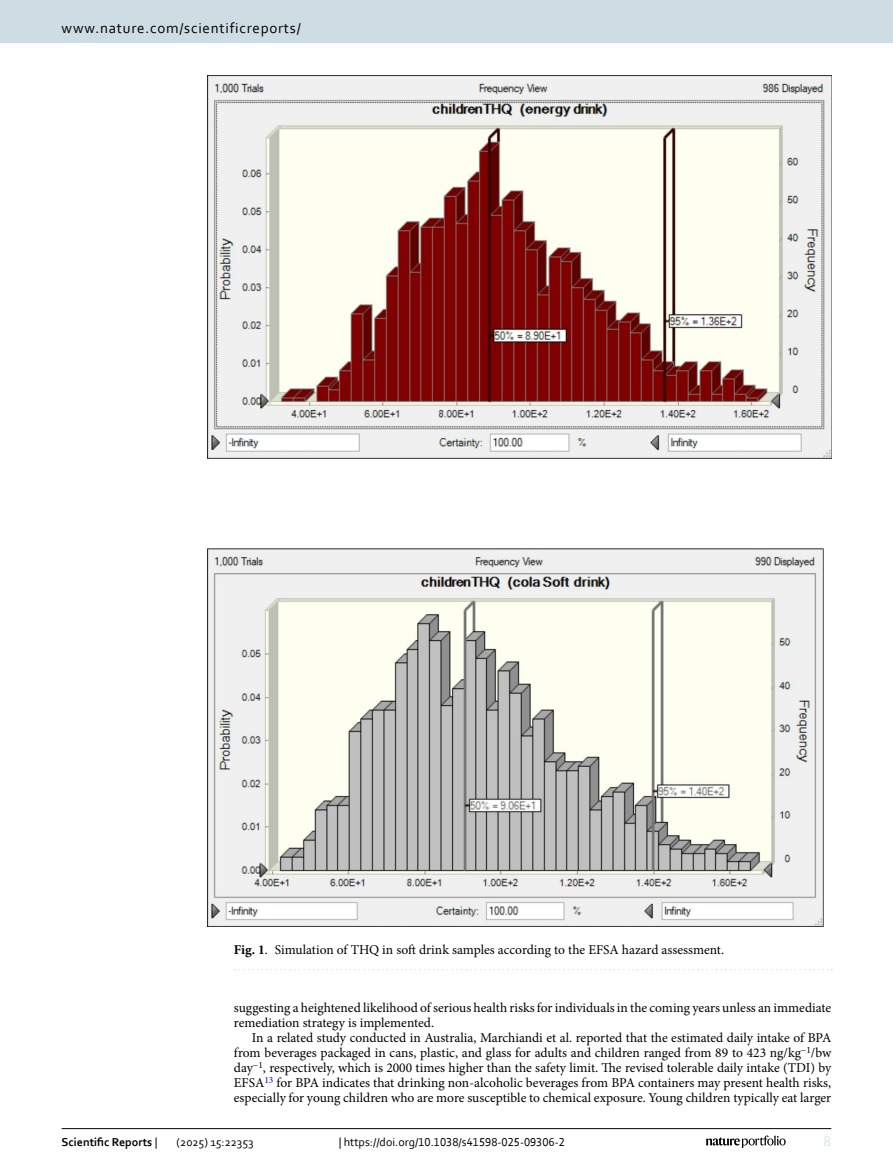
<style>
.page{position:relative;width:893px;height:1174px;background:#fff}
.page>*{position:absolute;margin:0;border:0;box-sizing:border-box;transform-origin:0 0}
.t1{font:15px "Corbel";letter-spacing:.05em;color:#000}
.t2{font:15px "Corbel";color:#d9e4eb}
.Body_Text_Indent{font:13.5px/15px "Minion Pro";color:#000;text-align:justify}
.Body_Text{font:13.5px/15px "Minion Pro";color:#000}
.Figure_Caption{font:13.5px "Minion Pro";color:#000}
.t3{font:12px "Corbel";color:#000}
.t4{font:700 12px "Corbel";color:#000}
.s1{font-weight:700}
.s2{font-weight:400}
</style>
<div class="page">
<img style="left:207px;top:76px;width:624px;height:850px">
<svg style="left:235px;top:969px;width:597px;height:1px"></svg>
<hr style="left:62px;top:1128px;width:769px;height:1px;background:#000">
<svg style="left:706px;top:1135px;width:80px;height:12px"></svg>
<div style="left:0;top:0;width:893px;height:43px;background:#cedde4"></div>
<p class="t1" style="left:62px;top:18px;width:241px">www.nature.com/scientificreports/</p>
<p class="Figure_Caption" style="left:234px;top:941px;width:492px"><span class="s1">Fig. 1</span>. Simulation of THQ in soft drink samples according to the EFSA hazard assessment.</p>
<p class="Body_Text" style="left:234px;top:1000px;width:599px">suggesting a heightened likelihood of serious health risks for individuals in the coming years unless an immediate remediation strategy is implemented.</p>
<p class="Body_Text_Indent" style="left:234px;top:1030px;width:599px;text-indent:18px">In a related study conducted in Australia, Marchiandi et al. reported that the estimated daily intake of BPA from beverages packaged in cans, plastic, and glass for adults and children ranged from 89 to 423 ng/kg<sup>−1</sup>/bw day<sup>−1</sup>, respectively, which is 2000 times higher than the safety limit. The revised tolerable daily intake (TDI) by EFSA<sup>13</sup> for BPA indicates that drinking non-alcoholic beverages from BPA containers may present health risks, especially for young children who are more susceptible to chemical exposure. Young children typically eat larger</p>
<p class="t4" style="left:62px;top:1134px;width:97px">Scientific Reports <span class="s2">|</span></p>
<p class="t3" style="left:177px;top:1134px;width:78px">(2025) 15:22353</p>
<p class="t3" style="left:339px;top:1134px;width:228px">| https://doi.org/10.1038/s41598-025-09306-2</p>
<p class="t2" style="left:824px;top:1132px;width:9px">8</p>
</div>
